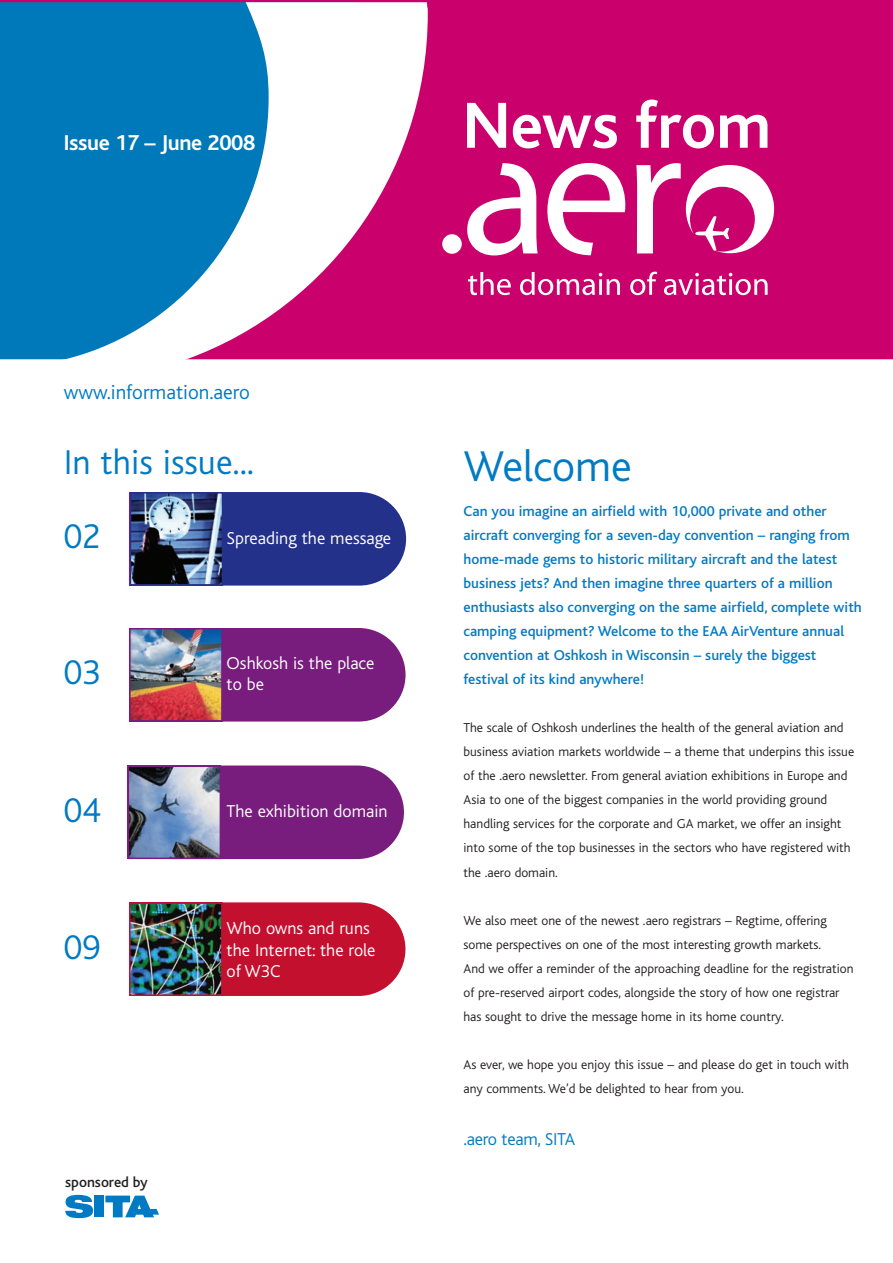
<style>
.page{position:relative;width:893px;height:1263px;background:#fff}
.page>*{position:absolute;margin:0;border:0;box-sizing:border-box;transform-origin:0 0}
.t1{font:300 45px "Bliss";color:#007bc3}
.t2{font:300 36px "Bliss";color:#007bc3}
.t3{font:700 22.5px "Bliss";letter-spacing:-.015em;color:#fff}
.t4{font:300 21px "Bliss";color:#007bc3}
.t5{font:300 18px/21px "Bliss";color:#fff}
.t6{font:300 18px "Bliss";letter-spacing:-.015em;color:#007bc3}
.t7{font:500 15px/24px "Bliss";color:#007bc3}
.t8{font:500 15px "Bliss";color:#231f20}
.t9{font:300 13.5px/24px "Bliss";color:#231f20}
</style>
<div class="page">
<div style="left:129px;top:628px;width:277px;height:93px;background:#781d7d;border-radius:47px"></div>
<img style="left:132px;top:631px;width:88px;height:87px">
<div style="left:129px;top:628px;width:94px;height:93px;border:2px solid #781d7d"></div>
<div style="left:128px;top:765px;width:276px;height:94px;background:#781d7d;border-radius:47px"></div>
<img style="left:131px;top:768px;width:87px;height:88px">
<div style="left:128px;top:765px;width:93px;height:94px;border:2px solid #781d7d"></div>
<div style="left:0;top:0;width:893px;height:362px;background:#ca016c"></div>
<div style="left:0;top:2px;width:41px;height:357px;background:#0079bb"></div>
<svg style="left:41px;top:2px;width:387px;height:357px"></svg>
<svg style="left:105px;top:1195px;width:54px;height:22px"></svg>
<svg style="left:65px;top:1195px;width:28px;height:23px"></svg>
<div style="left:94px;top:1195px;width:10px;height:22px;background:#007ac2"></div>
<svg style="left:467px;top:163px;width:71px;height:92px"></svg>
<svg style="left:547px;top:163px;width:78px;height:92px"></svg>
<div style="left:442px;top:234px;width:20px;height:20px;background:#fff;border-radius:50%"></div>
<svg style="left:468px;top:272px;width:43px;height:23px"></svg>
<svg style="left:520px;top:272px;width:100px;height:23px"></svg>
<svg style="left:630px;top:272px;width:27px;height:23px"></svg>
<svg style="left:664px;top:273px;width:104px;height:22px"></svg>
<svg style="left:636px;top:163px;width:138px;height:90px"></svg>
<svg style="left:467px;top:103px;width:39px;height:45px"></svg>
<svg style="left:513px;top:115px;width:104px;height:33px"></svg>
<svg style="left:636px;top:100px;width:78px;height:48px"></svg>
<svg style="left:720px;top:115px;width:47px;height:33px"></svg>
<div style="left:130px;top:492px;width:276px;height:94px;background:#24318b;border-radius:47px"></div>
<img style="left:133px;top:495px;width:87px;height:88px">
<div style="left:130px;top:492px;width:93px;height:94px;border:2px solid #24318b"></div>
<div style="left:129px;top:902px;width:276px;height:94px;background:#c3102f;border-radius:47px"></div>
<img style="left:132px;top:905px;width:88px;height:88px">
<div style="left:129px;top:902px;width:94px;height:94px;border:2px solid #c3102f"></div>
<div style="left:0;top:359px;width:893px;height:5px;background:#fff"></div>
<h3 class="t3" style="left:64px;top:135px;width:193px">Issue 17 – June 2008</h3>
<h3 class="t4" style="left:64px;top:385px;width:188px">www.information.aero</h3>
<h2 class="t2" style="left:64px;top:450px;width:192px">In this issue...</h2>
<h1 class="t1" style="left:463px;top:451px;width:170px">Welcome</h1>
<h2 class="t2" style="left:64px;top:525px;width:39px">02</h2>
<h3 class="t5" style="left:227px;top:529px;width:166px">Spreading the message</h3>
<h2 class="t2" style="left:64px;top:661px;width:39px">03</h2>
<h3 class="t5" style="left:227px;top:654px;width:149px">Oshkosh is the place to be</h3>
<h2 class="t2" style="left:64px;top:798px;width:39px">04</h2>
<h3 class="t5" style="left:227px;top:802px;width:163px">The exhibition domain</h3>
<h2 class="t2" style="left:64px;top:935px;width:39px">09</h2>
<h3 class="t5" style="left:227px;top:920px;width:150px">Who owns and runs the Internet: the role of W3C</h3>
<p class="t8" style="left:65px;top:1176px;width:84px">sponsored by</p>
<p class="t7" style="left:463px;top:501px;width:400px">Can you imagine an airfield with 10,000 private and other aircraft converging for a seven-day convention – ranging from home-made gems to historic military aircraft and the latest business jets? And then imagine three quarters of a million enthusiasts also converging on the same airfield, complete with camping equipment? Welcome to the EAA AirVenture annual convention at Oshkosh in Wisconsin – surely the biggest festival of its kind anywhere!</p>
<p class="t9" style="left:463px;top:717px;width:392px">The scale of Oshkosh underlines the health of the general aviation and business aviation markets worldwide – a theme that underpins this issue of the .aero newsletter. From general aviation exhibitions in Europe and Asia to one of the biggest companies in the world providing ground handling services for the corporate and GA market, we offer an insight into some of the top businesses in the sectors who have registered with the .aero domain.</p>
<p class="t9" style="left:463px;top:909px;width:392px">We also meet one of the newest .aero registrars – Regtime, offering some perspectives on one of the most interesting growth markets.<br>And we offer a reminder of the approaching deadline for the registration of pre-reserved airport codes, alongside the story of how one registrar has sought to drive the message home in its home country.</p>
<p class="t9" style="left:463px;top:1053px;width:387px">As ever, we hope you enjoy this issue – and please do get in touch with any comments. We’d be delighted to hear from you.</p>
<h3 class="t6" style="left:463px;top:1133px;width:113px">.aero team, SITA</h3>
</div>
